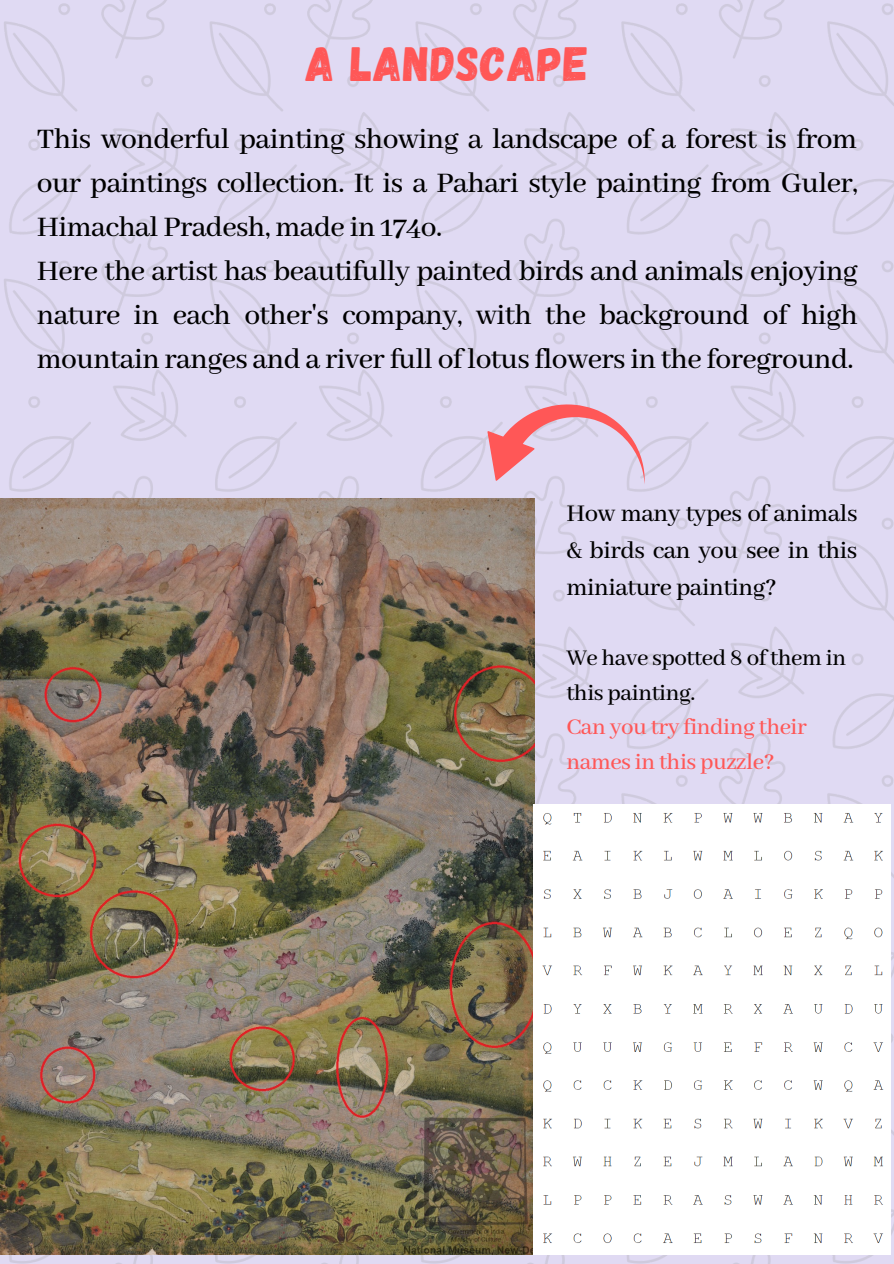
<style>
.page{position:relative;width:894px;height:1264px;background:#fff}
.page>*{position:absolute;margin:0;border:0;box-sizing:border-box;transform-origin:0 0}
.t1{font:48px "Gagalin";letter-spacing:.02em;color:#ff5757}
.t2{font:500 31.5px/44px "Abhaya Libre";letter-spacing:-.02em;color:#000;text-align:justify}
.t3{font:500 26.7px/37.2px "Abhaya Libre";letter-spacing:-.02em;color:#000;text-align:justify}
.t4{font:500 24.9px/34.8px "Abhaya Libre";letter-spacing:-.02em;color:#ff5757}
.t5{font:500 24.9px/34.8px "Abhaya Libre";letter-spacing:-.02em;color:#000}
</style>
<div class="page">
<img style="left:0;top:0;width:893px;height:1263px">
<img style="left:0;top:498px;width:534px;height:756px">
<svg style="left:487px;top:404px;width:157px;height:80px;background:#e6bacc"></svg>
<img style="left:533px;top:804px;width:356px;height:450px">
<p class="t1" style="left:305px;top:32px;width:284px">A LANDSCAPE</p>
<p class="t2" style="left:37px;top:118px;width:822px">This wonderful painting showing a landscape of a forest is from our paintings collection. It is a Pahari style painting from Guler, Himachal Pradesh, made in 174o.</p>
<p class="t2" style="left:37px;top:250px;width:822px">Here the artist has beautifully painted birds and animals enjoying nature in each other's company, with the background of high mountain ranges and a river full of lotus flowers in the foreground.</p>
<p class="t3" style="left:566px;top:495px;width:292px">How many types of animals &amp; birds can you see in this miniature painting?</p>
<p class="t5" style="left:566px;top:641px;width:281px">We have spotted 8 of them in this painting.</p>
<p class="t4" style="left:566px;top:710px;width:242px">Can you try finding their names in this puzzle?</p>
</div>
